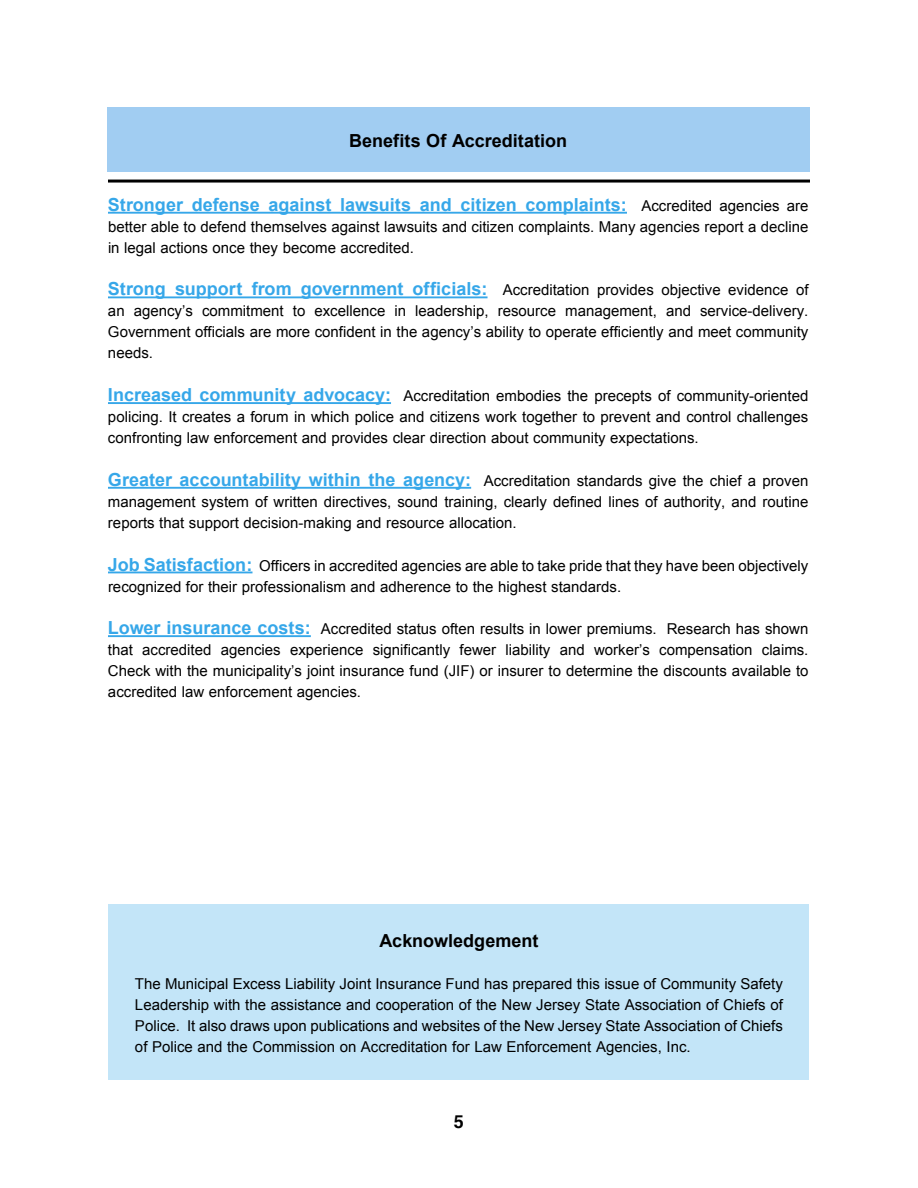
<style>
.page{position:relative;width:918px;height:1188px;background:#fff}
.page>*{position:absolute;margin:0;border:0;box-sizing:border-box;transform-origin:0 0}
.t1{font:700 18px "Arial";color:#36a7e9}
.t2{font:700 18px "Arial";color:#000}
.t3{font:700 18px "Helvetica";color:#000}
.t4{font:15px/21px "Arial";color:#000;text-align:justify}
.s1{font-weight:400;font-size:15px;color:#000}
.s2{font-weight:700;font-size:18px;color:#36a7e9}
</style>
<div class="page">
<div style="left:109px;top:904px;width:700px;height:176px;background:#c3e5f8"></div>
<div style="left:108px;top:107px;width:702px;height:65px;background:#a1cdf2"></div>
<hr style="left:108px;top:180px;width:702px;height:3px;background:#000">
<hr style="left:108px;top:212px;width:519px;height:2px;background:#36a7e9">
<hr style="left:108px;top:296px;width:380px;height:2px;background:#36a7e9">
<hr style="left:108px;top:402px;width:283px;height:2px;background:#36a7e9">
<hr style="left:108px;top:487px;width:363px;height:2px;background:#36a7e9">
<hr style="left:108px;top:572px;width:144px;height:1px;background:#36a7e9">
<hr style="left:108px;top:635px;width:203px;height:2px;background:#36a7e9">
<p class="t2" style="left:349px;top:131px;width:219px">Benefits Of Accreditation</p>
<p class="t1" style="left:108px;top:194px;width:702px">Stronger defense against lawsuits and citizen complaints: <span class="s1">Accredited agencies are</span></p>
<p class="t4" style="left:108px;top:216px;width:702px">better able to defend themselves against lawsuits and citizen complaints. Many agencies report a decline in legal actions once they become accredited.</p>
<p class="t4" style="left:108px;top:280px;width:702px"><span class="s2">Strong support from government officials:</span> Accreditation provides objective evidence of an agency’s commitment to excellence in leadership, resource management, and service-delivery.<br>Government officials are more confident in the agency’s ability to operate efficiently and meet community needs.</p>
<p class="t4" style="left:108px;top:385px;width:702px"><span class="s2">Increased community advocacy:</span> Accreditation embodies the precepts of community-oriented policing. It creates a forum in which police and citizens work together to prevent and control challenges confronting law enforcement and provides clear direction about community expectations.</p>
<p class="t4" style="left:108px;top:470px;width:702px"><span class="s2">Greater accountability within the agency:</span> Accreditation standards give the chief a proven management system of written directives, sound training, clearly defined lines of authority, and routine reports that support decision-making and resource allocation.</p>
<p class="t4" style="left:108px;top:555px;width:702px"><span class="s2">Job Satisfaction:</span> Officers in accredited agencies are able to take pride that they have been objectively recognized for their professionalism and adherence to the highest standards.</p>
<p class="t4" style="left:108px;top:618px;width:702px"><span class="s2">Lower insurance costs:</span> Accredited status often results in lower premiums. Research has shown that accredited agencies experience significantly fewer liability and worker’s compensation claims.<br>Check with the municipality’s joint insurance fund (JIF) or insurer to determine the discounts available to accredited law enforcement agencies.</p>
<p class="t2" style="left:379px;top:931px;width:160px">Acknowledgement</p>
<p class="t4" style="left:135px;top:973px;width:649px">The Municipal Excess Liability Joint Insurance Fund has prepared this issue of Community Safety Leadership with the assistance and cooperation of the New Jersey State Association of Chiefs of Police. It also draws upon publications and websites of the New Jersey State Association of Chiefs of Police and the Commission on Accreditation for Law Enforcement Agencies, Inc.</p>
<p class="t3" style="left:454px;top:1110px;width:12px">5</p>
</div>
